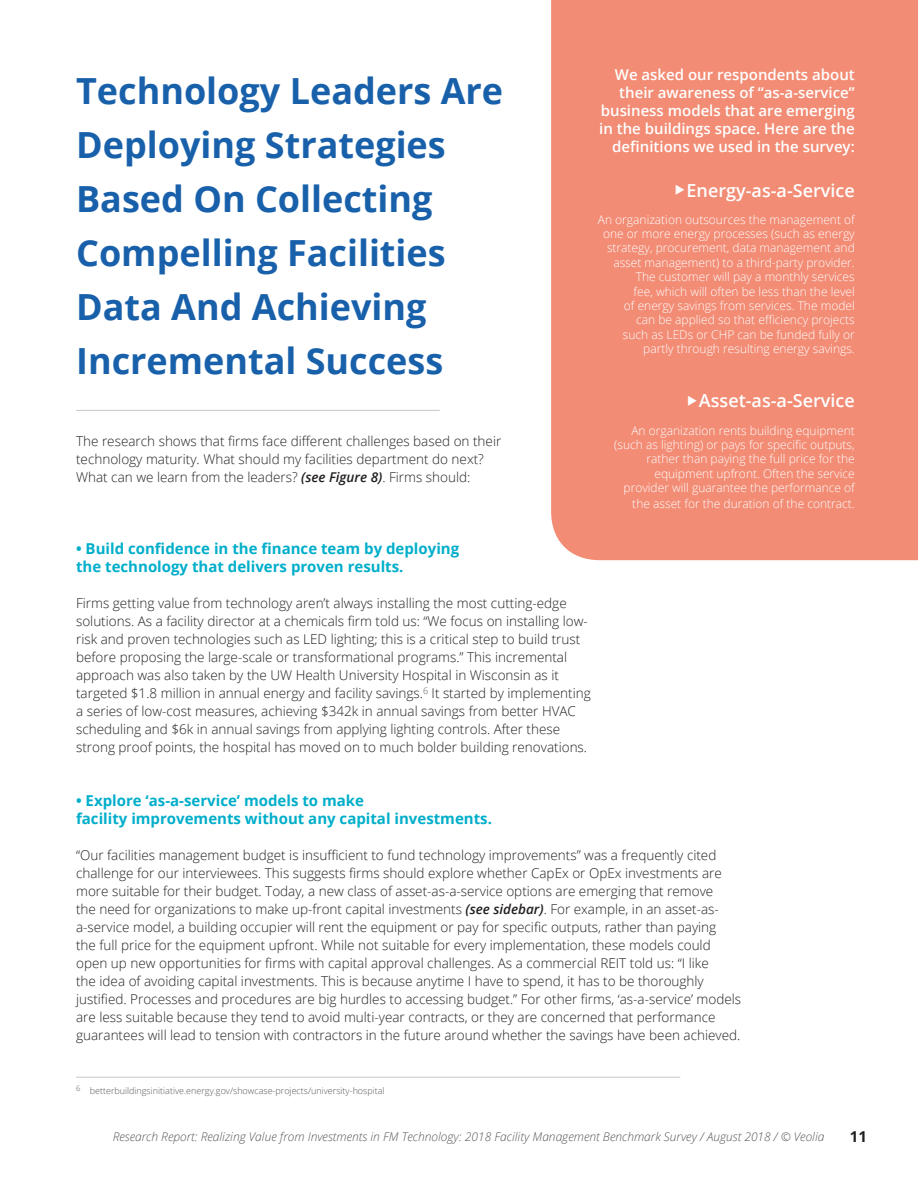
<style>
.page{position:relative;width:918px;height:1188px;background:#fff}
.page>*{position:absolute;margin:0;border:0;box-sizing:border-box;transform-origin:0 0}
.t1{font:700 36px/54px "Open Sans";color:#1860aa}
.t2{font:600 18px "Open Sans";color:#fff}
.t3{font:700 15px/18px "Open Sans";color:#00aeca}
.t4{font:600 15px/18px "Open Sans";color:#fff;text-align:right}
.t5{font:700 15px "Open Sans";color:#231f20}
.t6{font:300 13.5px/18px "Open Sans";color:#231f20}
.t7{font:300 12px/14.4px "Open Sans";color:#fff;text-align:right}
.t8{font:italic 300 12px "Open Sans";color:#575757}
.t9{font:300 9px "Open Sans";color:#575757}
.s1{font-weight:600;font-style:italic}
</style>
<div class="page">
<hr style="left:76px;top:410px;width:364px;height:1px;background:#c9c7c7">
<div style="left:551px;top:0;width:367px;height:560px;background:#f28c75"></div>
<hr style="left:76px;top:1077px;width:604px;height:1px;background:#c9c7c7">
<h1 class="t1" style="left:76px;top:63px;width:429px">Technology Leaders Are<br>Deploying Strategies<br>Based On Collecting<br>Compelling Facilities<br>Data And Achieving<br>Incremental Success</h1>
<p class="t6" style="left:76px;top:432px;width:427px">The research shows that firms face different challenges based on their technology maturity. What should my facilities department do next?<br>What can we learn from the leaders? <span class="s1">(see Figure 8)</span>. Firms should:</p>
<p class="t4" style="left:599px;top:65px;width:257px">We asked our respondents about their awareness of “as-a-service” business models that are emerging in the buildings space. Here are the definitions we used in the survey:</p>
<h2 class="t2" style="left:675px;top:178px;width:181px">◆Energy-as-a-Service</h2>
<p class="t7" style="left:598px;top:212px;width:258px">An organization outsources the management of one or more energy processes (such as energy strategy, procurement, data management and asset management) to a third-party provider.<br>The customer will pay a monthly services<br>fee, which will often be less than the level<br>of energy savings from services. The model<br>can be applied so that efficiency projects<br>such as LEDs or CHP can be funded fully or partly through resulting energy savings.</p>
<h2 class="t2" style="left:687px;top:389px;width:169px">◆Asset-as-a-Service</h2>
<p class="t7" style="left:614px;top:423px;width:242px">An organization rents building equipment (such as lighting) or pays for specific outputs, rather than paying the full price for the equipment upfront. Often the service provider will guarantee the performance of</p>
<p class="t7" style="left:632px;top:497px;width:224px">the asset for the duration of the contract.</p>
<p class="t3" style="left:76px;top:539px;width:385px">• Build confidence in the finance team by deploying the technology that delivers proven results.</p>
<p class="t6" style="left:76px;top:594px;width:516px">Firms getting value from technology aren’t always installing the most cutting-edge solutions. As a facility director at a chemicals firm told us: “We focus on installing low&shy;risk and proven technologies such as LED lighting; this is a critical step to build trust before proposing the large-scale or transformational programs.” This incremental approach was also taken by the UW Health University Hospital in Wisconsin as it targeted $1.8 million in annual energy and facility savings.<sup>6</sup> It started by implementing a series of low-cost measures, achieving $342k in annual savings from better HVAC scheduling and $6k in annual savings from applying lighting controls. After these strong proof points, the hospital has moved on to much bolder building renovations.</p>
<p class="t3" style="left:76px;top:791px;width:417px">• Explore ‘as-a-service’ models to make<br>facility improvements without any capital investments.</p>
<p class="t6" style="left:76px;top:846px;width:667px">“Our facilities management budget is insufficient to fund technology improvements” was a frequently cited challenge for our interviewees. This suggests firms should explore whether CapEx or OpEx investments are more suitable for their budget. Today, a new class of asset-as-a-service options are emerging that remove<br>the need for organizations to make up-front capital investments <span class="s1">(see sidebar)</span>. For example, in an asset-as&shy;a-service model, a building occupier will rent the equipment or pay for specific outputs, rather than paying<br>the full price for the equipment upfront. While not suitable for every implementation, these models could open up new opportunities for firms with capital approval challenges. As a commercial REIT told us: “I like<br>the idea of avoiding capital investments. This is because anytime I have to spend, it has to be thoroughly justified. Processes and procedures are big hurdles to accessing budget.” For other firms, ‘as-a-service’ models are less suitable because they tend to avoid multi-year contracts, or they are concerned that performance guarantees will lead to tension with contractors in the future around whether the savings have been achieved.</p>
<p class="t9" style="left:76px;top:1085px;width:310px"><sup>6</sup> betterbuildingsinitiative.energy.gov/showcase-projects/university-hospital</p>
<p class="t8" style="left:113px;top:1128px;width:713px">Research Report: Realizing Value from Investments in FM Technology: 2018 Facility Management Benchmark Survey / August 2018 / © Veolia</p>
<p class="t5" style="left:850px;top:1126px;width:19px">11</p>
</div>
